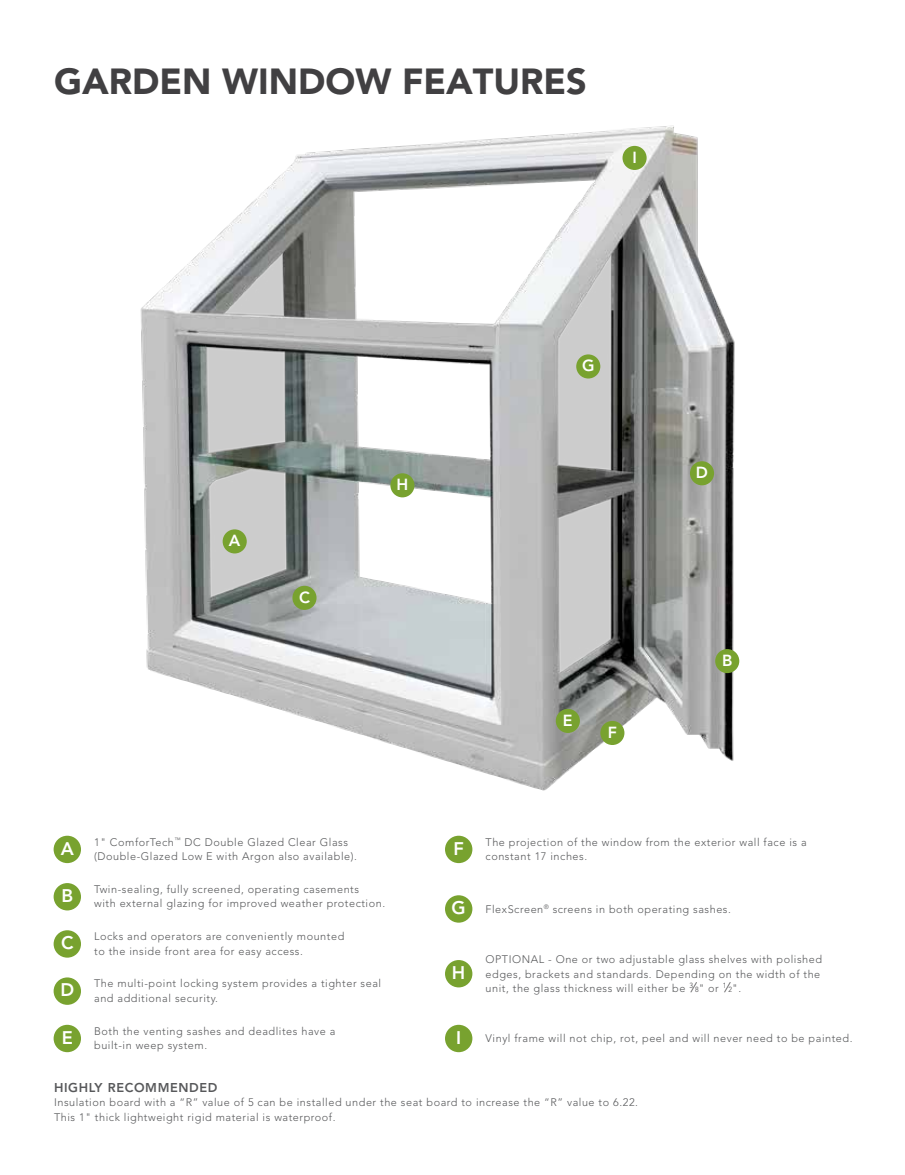
<style>
.page{position:relative;width:905px;height:1175px;background:#fff}
.page>*{position:absolute;margin:0;border:0;box-sizing:border-box;transform-origin:0 0}
.t1{font:900 36px "Avenir LT Std";color:#414042}
.t2{font:800 18.15px "Avenir LT Std";color:#fff}
.t3{font:800 15.9px "Avenir LT Std";color:#fff}
.t4{font:800 12.75px "Avenir LT Std";letter-spacing:.05em;color:#58595b}
.t5{font:300 10.95px/14.5px "Avenir LT Std";letter-spacing:.05em;color:#58595b}
.s1{font-weight:800;font-size:18.15px;color:#fff}
.s2{font-size:13.5px;color:#414042}
.s3{font-size:7.35px;color:#414042}
</style>
<div class="page">
<img style="left:140px;top:125px;width:600px;height:666px">
<div style="left:223px;top:529px;width:24px;height:24px;background:#78a22f;border-radius:50%"></div>
<div style="left:715px;top:649px;width:24px;height:24px;background:#78a22f;border-radius:50%"></div>
<div style="left:292px;top:586px;width:24px;height:24px;background:#78a22f;border-radius:50%"></div>
<div style="left:690px;top:461px;width:24px;height:24px;background:#78a22f;border-radius:50%"></div>
<div style="left:555px;top:709px;width:25px;height:24px;background:#78a22f;border-radius:50%"></div>
<div style="left:576px;top:354px;width:24px;height:24px;background:#78a22f;border-radius:50%"></div>
<div style="left:390px;top:473px;width:24px;height:24px;background:#78a22f;border-radius:50%"></div>
<div style="left:622px;top:146px;width:24px;height:24px;background:#78a22f;border-radius:50%"></div>
<div style="left:600px;top:721px;width:24px;height:24px;background:#78a22f;border-radius:50%"></div>
<div style="left:54px;top:835px;width:27px;height:28px;background:#78a22f;border-radius:50%"></div>
<div style="left:54px;top:883px;width:27px;height:27px;background:#78a22f;border-radius:50%"></div>
<div style="left:54px;top:930px;width:27px;height:27px;background:#78a22f;border-radius:50%"></div>
<div style="left:54px;top:977px;width:27px;height:27px;background:#78a22f;border-radius:50%"></div>
<div style="left:54px;top:1024px;width:27px;height:28px;background:#78a22f;border-radius:50%"></div>
<div style="left:445px;top:835px;width:27px;height:28px;background:#78a22f;border-radius:50%"></div>
<div style="left:445px;top:895px;width:27px;height:27px;background:#78a22f;border-radius:50%"></div>
<div style="left:445px;top:960px;width:27px;height:27px;background:#78a22f;border-radius:50%"></div>
<div style="left:445px;top:1024px;width:27px;height:28px;background:#78a22f;border-radius:50%"></div>
<h1 class="t1" style="left:54px;top:60px;width:534px">GARDEN WINDOW FEATURES</h1>
<h3 class="t3" style="left:632px;top:148px;width:6px">I</h3>
<h3 class="t3" style="left:229px;top:531px;width:13px">A</h3>
<h3 class="t3" style="left:299px;top:587px;width:12px">C</h3>
<h3 class="t3" style="left:396px;top:475px;width:13px">H</h3>
<h3 class="t3" style="left:582px;top:356px;width:14px">G</h3>
<h3 class="t3" style="left:563px;top:710px;width:11px">E</h3>
<h3 class="t3" style="left:607px;top:722px;width:11px">F</h3>
<h3 class="t3" style="left:696px;top:463px;width:14px">D</h3>
<h3 class="t3" style="left:722px;top:651px;width:12px">B</h3>
<h2 class="t2" style="left:61px;top:837px;width:15px">A</h2>
<p class="t5" style="left:94px;top:834px;width:264px">1" ComforTech<sup>™</sup> DC Double Glazed Clear Glass (Double-Glazed Low E with Argon also available).</p>
<h2 class="t2" style="left:61px;top:885px;width:13px">B</h2>
<p class="t5" style="left:94px;top:882px;width:292px">Twin-sealing, fully screened, operating casements<br>with external glazing for improved weather protection.</p>
<h2 class="t2" style="left:61px;top:932px;width:14px">C</h2>
<p class="t5" style="left:94px;top:929px;width:252px">Locks and operators are conveniently mounted to the inside front area for easy access.</p>
<h2 class="t2" style="left:60px;top:979px;width:15px">D</h2>
<p class="t5" style="left:94px;top:976px;width:288px">The multi-point locking system provides a tighter seal and additional security.</p>
<h2 class="t2" style="left:62px;top:1026px;width:13px">E</h2>
<p class="t5" style="left:94px;top:1023px;width:243px">Both the venting sashes and deadlites have a built-in weep system.</p>
<h2 class="t2" style="left:453px;top:837px;width:12px">F</h2>
<p class="t5" style="left:485px;top:834px;width:323px">The projection of the window from the exterior wall face is a constant 17 inches.</p>
<p class="t5" style="left:451px;top:901px;width:281px"><span class="s1">G</span> FlexScreen<sup>®</sup> screens in both operating sashes.</p>
<h2 class="t2" style="left:452px;top:962px;width:15px">H</h2>
<p class="t5" style="left:485px;top:952px;width:338px">OPTIONAL - One or two adjustable glass shelves with polished edges, brackets and standards. Depending on the width of the unit, the glass thickness will either be <sup>3</sup><span class="s2">⁄</span><span class="s3">8</span>" or <sup>1</sup><span class="s2">⁄</span><span class="s3">2</span>".</p>
<h2 class="t2" style="left:456px;top:1026px;width:7px">I</h2>
<p class="t5" style="left:485px;top:1031px;width:368px">Vinyl frame will not chip, rot, peel and will never need to be painted.</p>
<p class="t4" style="left:54px;top:1079px;width:165px">HIGHLY RECOMMENDED</p>
<p class="t5" style="left:54px;top:1095px;width:585px">Insulation board with a “R” value of 5 can be installed under the seat board to increase the “R” value to 6.22.<br>This 1" thick lightweight rigid material is waterproof.</p>
</div>
